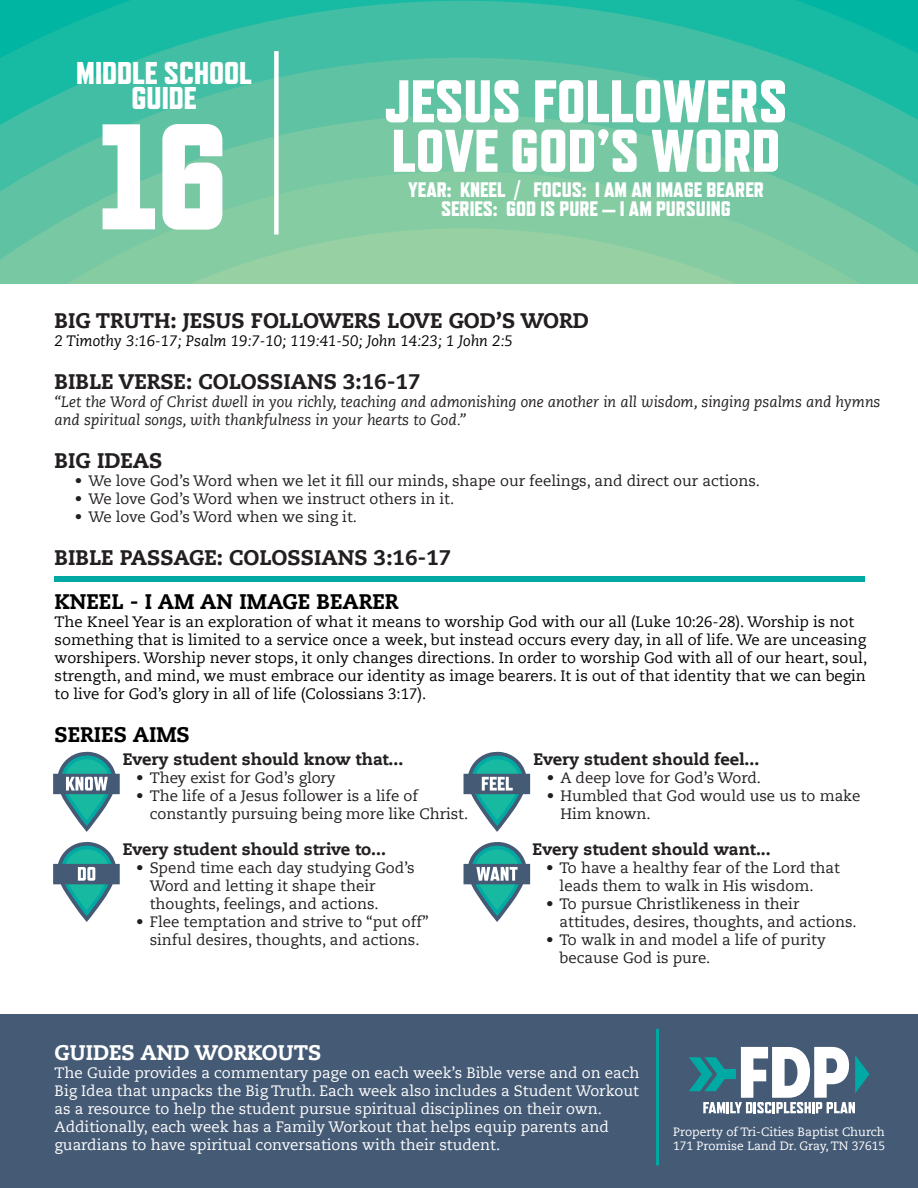
<style>
.page{position:relative;width:918px;height:1188px;background:#fff}
.page>*{position:absolute;margin:0;border:0;box-sizing:border-box;transform-origin:0 0}
.t1{font:800 150px "Refrigerator Deluxe";color:#fff}
.t2{font:800 60px "Refrigerator Deluxe";color:#fff}
.t3{font:800 52.5px "Refrigerator Deluxe";color:#fff}
.t4{font:800 31.5px "Refrigerator Deluxe";color:#fff}
.t5{font:800 21px "Caecilia LT Std";color:#231f20}
.t6{font:800 21px "Refrigerator Deluxe";color:#fff}
.t7{font:800 21px "Caecilia LT Std";color:#000}
.Big_Idea_Title{font:800 21px "Caecilia LT Std";color:#fff}
.t8{font:800 16.5px "Caecilia LT Std";color:#231f20}
.t9{font:15px/18px "Caecilia LT Std";color:#231f20}
.t10{font:15px/18px "Caecilia LT Std";color:#000}
.t11{font:15px/18px "Caecilia LT Std";color:#fff}
.t12{font:italic 15px/18px "Caecilia LT Std";color:#231f20}
.t13{font:italic 15px "Caecilia LT Std";color:#000}
.t14{font:12px "Caecilia LT Std";color:#fff}
</style>
<div class="page">
<svg style="left:0;top:1px;width:918px;height:57px;background:#27bba3"></svg>
<svg style="left:0;top:58px;width:918px;height:57px;background:#48bfa3"></svg>
<svg style="left:0;top:115px;width:918px;height:56px;background:#64c3a3"></svg>
<svg style="left:0;top:171px;width:918px;height:57px;background:#77c8a3"></svg>
<svg style="left:0;top:228px;width:918px;height:55px;background:#87cca3"></svg>
<div style="left:54px;top:576px;width:811px;height:6px;background:#00a9a3"></div>
<div style="left:274px;top:51px;width:5px;height:184px;background:#fff"></div>
<div style="left:0;top:1014px;width:918px;height:174px;background:#455a75"></div>
<hr style="left:656px;top:1029px;width:3px;height:136px;background:#00a9a3">
<svg style="left:689px;top:1047px;width:181px;height:66px"></svg>
<svg style="left:53px;top:752px;width:67px;height:80px"></svg>
<svg style="left:53px;top:842px;width:67px;height:80px"></svg>
<svg style="left:464px;top:752px;width:66px;height:80px"></svg>
<svg style="left:464px;top:842px;width:66px;height:80px"></svg>
<p class="t4" style="left:76px;top:54px;width:177px">MIDDLE SCHOOL</p>
<p class="t4" style="left:132px;top:80px;width:67px">GUIDE</p>
<p class="t2" style="left:385px;top:66px;width:404px">JESUS FOLLOWERS</p>
<p class="t2" style="left:392px;top:115px;width:390px">LOVE GOD’S WORD</p>
<p class="t6" style="left:408px;top:177px;width:357px">YEAR: KNEEL / FOCUS: I AM AN IMAGE BEARER</p>
<p class="t6" style="left:441px;top:197px;width:291px">SERIES: GOD IS PURE — I AM PURSUING</p>
<h3 class="t3" style="left:190px;top:54px;width:458px">JESUS FOLLOWERS LOVE</h3>
<p class="t1" style="left:98px;top:88px;width:132px">16</p>
<p class="t5" style="left:55px;top:307px;width:536px">BIG TRUTH: JESUS FOLLOWERS LOVE GOD’S WORD</p>
<p class="t13" style="left:55px;top:332px;width:460px">2 Timothy 3:16-17; Psalm 19:7-10; 119:41-50; John 14:23; 1 John 2:5</p>
<p class="t5" style="left:55px;top:369px;width:367px">BIBLE VERSE: COLOSSIANS 3:16-17</p>
<p class="t12" style="left:55px;top:393px;width:827px">“Let the Word of Christ dwell in you richly, teaching and admonishing one another in all wisdom, singing psalms and hymns and spiritual songs, with thankfulness in your hearts to God.”</p>
<p class="t5" style="left:55px;top:448px;width:109px">BIG IDEAS</p>
<p class="t9" style="left:75px;top:472px;width:687px">• We love God’s Word when we let it fill our minds, shape our feelings, and direct our actions.</p>
<p class="t9" style="left:75px;top:490px;width:381px">• We love God’s Word when we instruct others in it.</p>
<p class="t9" style="left:75px;top:508px;width:284px">• We love God’s Word when we sing it.</p>
<p class="t5" style="left:55px;top:545px;width:398px">BIBLE PASSAGE: COLOSSIANS 3:16-17</p>
<p class="t7" style="left:55px;top:588px;width:345px">KNEEL - I AM AN IMAGE BEARER</p>
<p class="t10" style="left:55px;top:613px;width:814px">The Kneel Year is an exploration of what it means to worship God with our all (Luke 10:26-28). Worship is not something that is limited to a service once a week, but instead occurs every day, in all of life. We are unceasing worshipers. Worship never stops, it only changes directions. In order to worship God with all of our heart, soul, strength, and mind, we must embrace our identity as image bearers. It is out of that identity that we can begin to live for God’s glory in all of life (Colossians 3:17).</p>
<p class="t7" style="left:55px;top:721px;width:137px">SERIES AIMS</p>
<p class="t8" style="left:123px;top:749px;width:282px">Every student should know that...</p>
<p class="t9" style="left:136px;top:769px;width:201px">• They exist for God’s glory</p>
<p class="t9" style="left:150px;top:787px;width:320px;text-indent:-14px">• The life of a Jesus follower is a life of constantly pursuing being more like Christ.</p>
<p class="t8" style="left:123px;top:839px;width:265px">Every student should strive to...</p>
<p class="t9" style="left:150px;top:859px;width:267px;text-indent:-14px">• Spend time each day studying God’s<br>Word and letting it shape their thoughts, feelings, and actions.</p>
<p class="t9" style="left:136px;top:913px;width:294px;text-align:center">• Flee temptation and strive to “put off” sinful desires, thoughts, and actions.</p>
<p class="t8" style="left:533px;top:749px;width:227px">Every student should feel...</p>
<p class="t9" style="left:547px;top:769px;width:216px">• A deep love for God’s Word.</p>
<p class="t9" style="left:560px;top:787px;width:302px;text-indent:-14px">• Humbled that God would use us to make<br>Him known.</p>
<p class="t8" style="left:533px;top:839px;width:240px">Every student should want...</p>
<p class="t9" style="left:560px;top:859px;width:282px;text-indent:-14px">• To have a healthy fear of the Lord that leads them to walk in His wisdom.</p>
<p class="t9" style="left:560px;top:895px;width:299px;text-indent:-14px">• To pursue Christlikeness in their attitudes, desires, thoughts, and actions.</p>
<p class="t9" style="left:560px;top:931px;width:267px;text-indent:-14px">• To walk in and model a life of purity because God is pure.</p>
<p class="Big_Idea_Title" style="left:55px;top:1040px;width:268px">GUIDES AND WORKOUTS</p>
<p class="t11" style="left:55px;top:1064px;width:586px">The Guide provides a commentary page on each week’s Bible verse and on each Big Idea that unpacks the Big Truth. Each week also includes a Student Workout as a resource to help the student pursue spiritual disciplines on their own.<br>Additionally, each week has a Family Workout that helps equip parents and guardians to have spiritual conversations with their student.</p>
<p class="t14" style="left:673px;top:1125px;width:213px">Property of Tri-Cities Baptist Church</p>
<p class="t14" style="left:673px;top:1139px;width:213px">171 Promise Land Dr. Gray, TN 37615</p>
</div>
